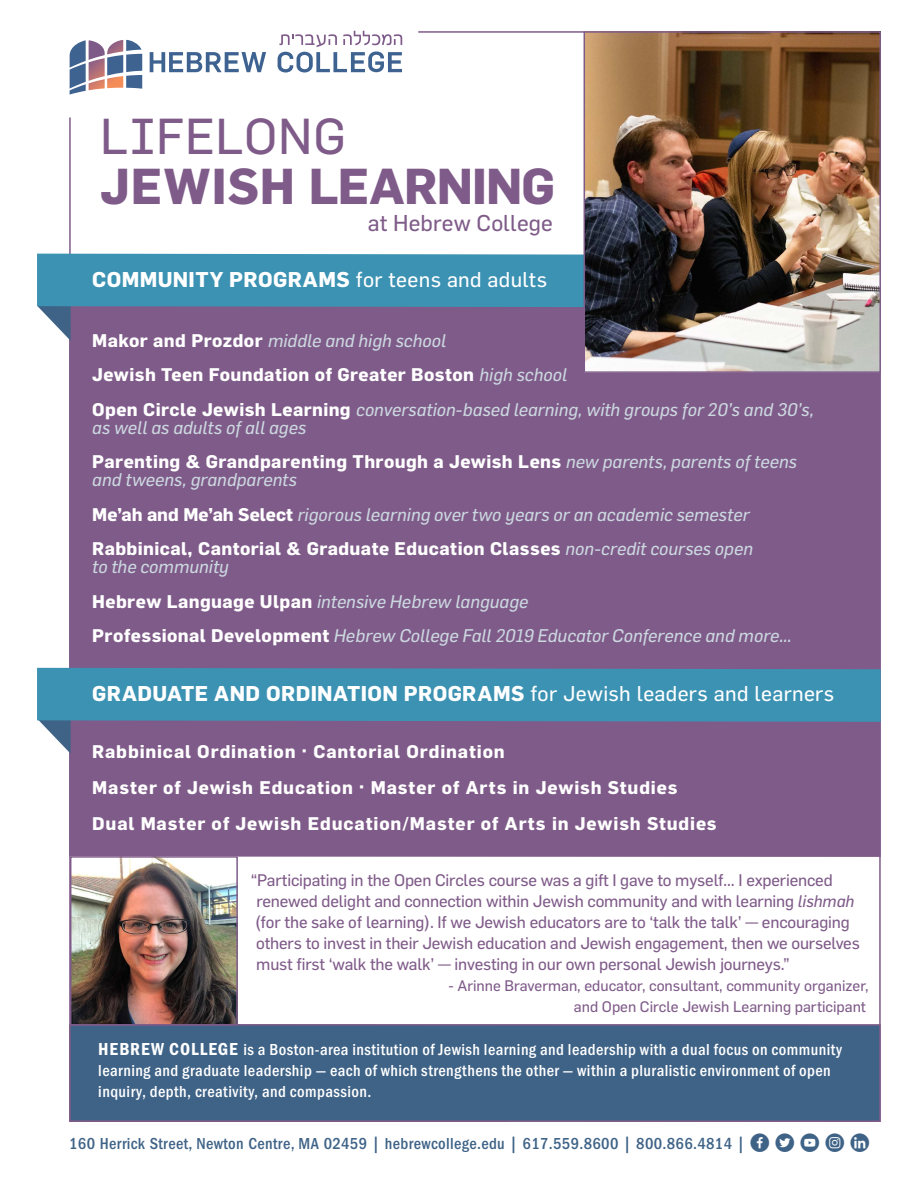
<style>
.page{position:relative;width:918px;height:1188px;background:#fff}
.page>*{position:absolute;margin:0;border:0;box-sizing:border-box;transform-origin:0 0}
.t1{font:700 49.5px "Flama";letter-spacing:-.005em;color:#7f5b89}
.t2{font:49.5px "Flama Basic";letter-spacing:.015em;color:#7f5b89}
.t3{font:22.5px "Flama Basic";letter-spacing:.005em;color:#7f5b89}
.t4{font:700 21px "Flama";letter-spacing:.02em;color:#fff}
.t5{font:italic 18px/34.5px "Flama";letter-spacing:-.005em;color:#ccd8e0}
.t6{font:700 18px/36px "Flama";letter-spacing:.05em;color:#fff}
.t7{font:16.5px/21px "Flama Basic";letter-spacing:-.01em;color:#7f5b89}
.t8{font:500 16.5px/21px "Franklin Gothic URW Cond";letter-spacing:.025em;color:#fff}
.t9{font:500 condensed 16.5px "Franklin Gothic LT Pro";letter-spacing:.02em;color:#3f6387}
.t10{font:15px/21px "Flama Basic";color:#7f5b89;text-align:right}
.s1{font-family:"Flama Basic";font-weight:400}
.s2{font-weight:700;font-style:normal;color:#fff}
.s3{font-family:"Flama";font-style:italic}
.s4{font-family:"Flama"}
.s5{font-family:"Franklin Gothic URW Con Dem";font-weight:400;font-size:18px}
.s6{font-family:"Social Shapes";font-weight:400;font-stretch:normal}
</style>
<div class="page">
<div style="left:69px;top:261px;width:812px;height:596px;background:#7f5b89"></div>
<div style="left:69px;top:1023px;width:812px;height:99px;background:#3f6387"></div>
<svg style="left:70px;top:40px;width:72px;height:55px"></svg>
<svg style="left:150px;top:52px;width:116px;height:20px"></svg>
<svg style="left:278px;top:31px;width:124px;height:41px"></svg>
<svg style="left:39px;top:308px;width:32px;height:33px"></svg>
<div style="left:37px;top:254px;width:547px;height:54px;background:#3c92b3"></div>
<svg style="left:40px;top:722px;width:31px;height:32px"></svg>
<div style="left:37px;top:668px;width:844px;height:54px;background:#3c92b3"></div>
<img style="left:587px;top:34px;width:291px;height:336px">
<div style="left:584px;top:31px;width:297px;height:342px;border:2px solid #7f5b89"></div>
<img style="left:73px;top:859px;width:162px;height:164px">
<div style="left:70px;top:856px;width:168px;height:170px;border:2px solid #7f5b89"></div>
<h1 class="t2" style="left:100px;top:102px;width:247px">LIFELONG</h1>
<h1 class="t1" style="left:100px;top:156px;width:456px">JEWISH LEARNING</h1>
<p class="t3" style="left:368px;top:208px;width:187px">at Hebrew College</p>
<p class="t4" style="left:92px;top:266px;width:456px">COMMUNITY PROGRAMS <span class="s1">for teens and adults</span></p>
<p class="t5" style="left:92px;top:322px;width:724px"><span class="s2">Makor and Prozdor</span> middle and high school<br><span class="s2">Jewish Teen Foundation of Greater Boston</span> high school<br><span class="s2">Open Circle Jewish Learning</span> conversation-based learning, with groups for 20’s and 30’s,</p>
<p class="t5" style="left:92px;top:409px;width:706px">as well as adults of all ages<br><span class="s2">Parenting &amp; Grandparenting Through a Jewish Lens</span> new parents, parents of teens</p>
<p class="t5" style="left:92px;top:462px;width:662px">and tweens, grandparents<br><span class="s2">Me’ah and Me’ah Select</span> rigorous learning over two years or an academic semester<br><span class="s2">Rabbinical, Cantorial &amp; Graduate Education Classes</span> non-credit courses open</p>
<p class="t5" style="left:92px;top:549px;width:701px">to the community<br><span class="s2">Hebrew Language Ulpan</span> intensive Hebrew language<br><span class="s2">Professional Development</span> Hebrew College Fall 2019 Educator Conference and more...</p>
<p class="t4" style="left:92px;top:681px;width:744px">GRADUATE AND ORDINATION PROGRAMS <span class="s1">for Jewish leaders and learners</span></p>
<p class="t6" style="left:92px;top:733px;width:626px">Rabbinical Ordination · Cantorial Ordination<br>Master of Jewish Education · Master of Arts in Jewish Studies<br>Dual Master of Jewish Education/Master of Arts in Jewish Studies</p>
<p class="t7" style="left:251px;top:868px;width:611px">“Participating in the Open Circles course was a gift I gave to myself… I experienced renewed delight and connection within Jewish community and with learning <span class="s3">lishmah </span><span class="s4">(for the sake of learning)</span>. If we Jewish educators are to ‘talk the talk’ — encouraging others to invest in their Jewish education and Jewish engagement, then we ourselves must first ‘walk the walk’ — investing in our own personal Jewish journeys.”</p>
<p class="t10" style="left:448px;top:974px;width:422px">- Arinne Braverman, educator, consultant, community organizer, and Open Circle Jewish Learning participant</p>
<p class="t8" style="left:98px;top:1038px;width:745px"><span class="s5">HEBREW COLLEGE</span> is a Boston-area institution of Jewish learning and leadership with a dual focus on community learning and graduate leadership — each of which strengthens the other — within a pluralistic environment of open inquiry, depth, creativity, and compassion.</p>
<p class="t9" style="left:69px;top:1134px;width:802px">160 Herrick Street, Newton Centre, MA 02459 | hebrewcollege.edu | 617.559.8600 | 800.866.4814 | <span class="s6">G Ö ú e k</span></p>
</div>
